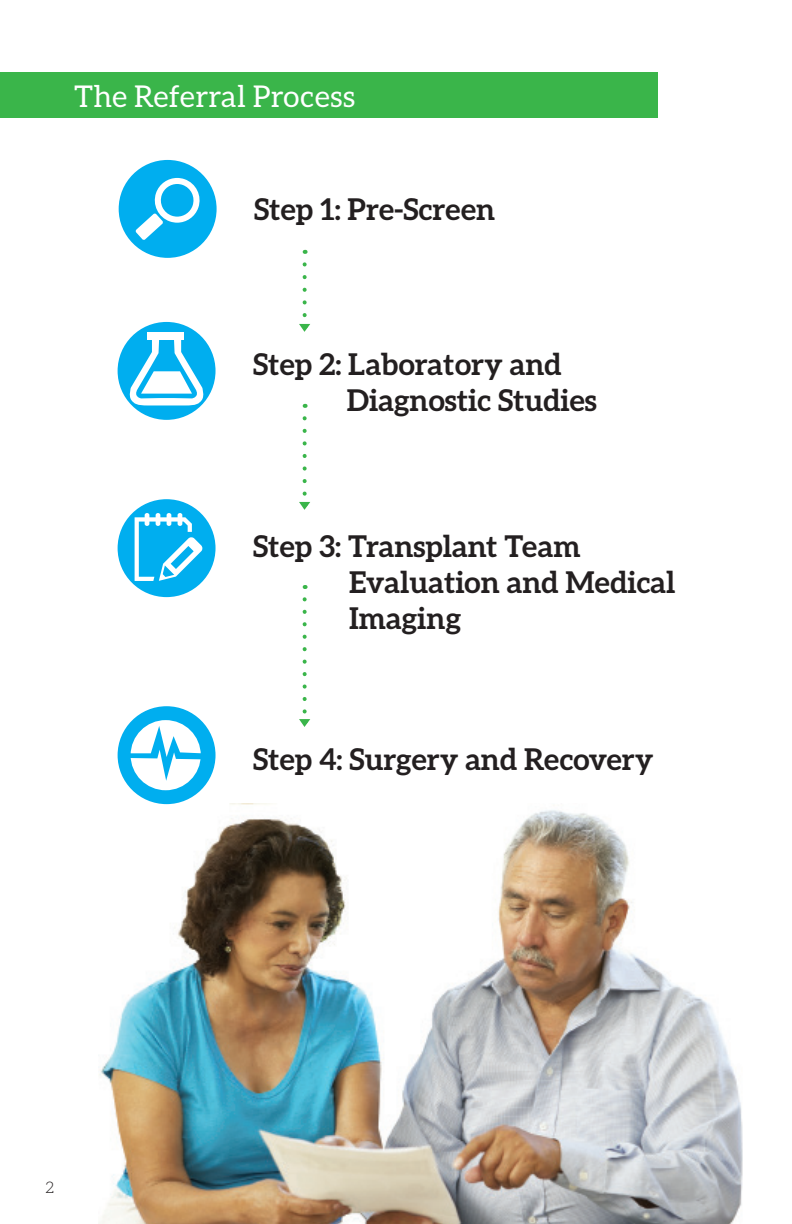
<style>
.page{position:relative;width:792px;height:1224px;background:#fff}
.page>*{position:absolute;margin:0;border:0;box-sizing:border-box;transform-origin:0 0}
.t1{font:700 30px/36px "Aleo";color:#231f20}
.t2{font:30px "Aleo";letter-spacing:.01em;color:#fff}
.t3{font:300 16px "Aleo";color:#231f20}
</style>
<div class="page">
<img style="left:99px;top:803px;width:644px;height:421px">
<div style="left:0;top:72px;width:657px;height:45px;background:#3ab54a"></div>
<div style="left:119px;top:160px;width:98px;height:98px;background:#00aeef;border-radius:50%"></div>
<svg style="left:135px;top:178px;width:65px;height:62px"></svg>
<svg style="left:299px;top:264px;width:11px;height:68px"></svg>
<div style="left:118px;top:499px;width:98px;height:98px;background:#00aeef;border-radius:50%"></div>
<svg style="left:135px;top:513px;width:68px;height:68px"></svg>
<div style="left:118px;top:322px;width:98px;height:98px;background:#00aeef;border-radius:50%"></div>
<div style="left:147px;top:332px;width:37px;height:8px;background:#fff"></div>
<svg style="left:128px;top:336px;width:77px;height:69px"></svg>
<div style="left:118px;top:706px;width:98px;height:98px;background:#00aeef;border-radius:50%"></div>
<div style="left:131px;top:720px;width:70px;height:70px;background:#fff;border-radius:50%"></div>
<svg style="left:130px;top:726px;width:71px;height:55px"></svg>
<svg style="left:299px;top:418px;width:11px;height:92px"></svg>
<svg style="left:299px;top:599px;width:11px;height:128px"></svg>
<p class="t2" style="left:74px;top:79px;width:282px">The Referral Process</p>
<p class="t1" style="left:254px;top:191px;width:243px">Step 1: Pre-Screen</p>
<p class="t1" style="left:347px;top:346px;width:251px;text-indent:-94px">Step 2: Laboratory and<br>Diagnostic Studies</p>
<p class="t1" style="left:253px;top:528px;width:329px">Step 3: Transplant Team</p>
<p class="t1" style="left:349px;top:564px;width:328px">Evaluation and Medical<br>Imaging</p>
<p class="t1" style="left:253px;top:741px;width:402px">Step 4: Surgery and Recovery</p>
<p class="t3" style="left:45px;top:1179px;width:10px">2</p>
</div>
